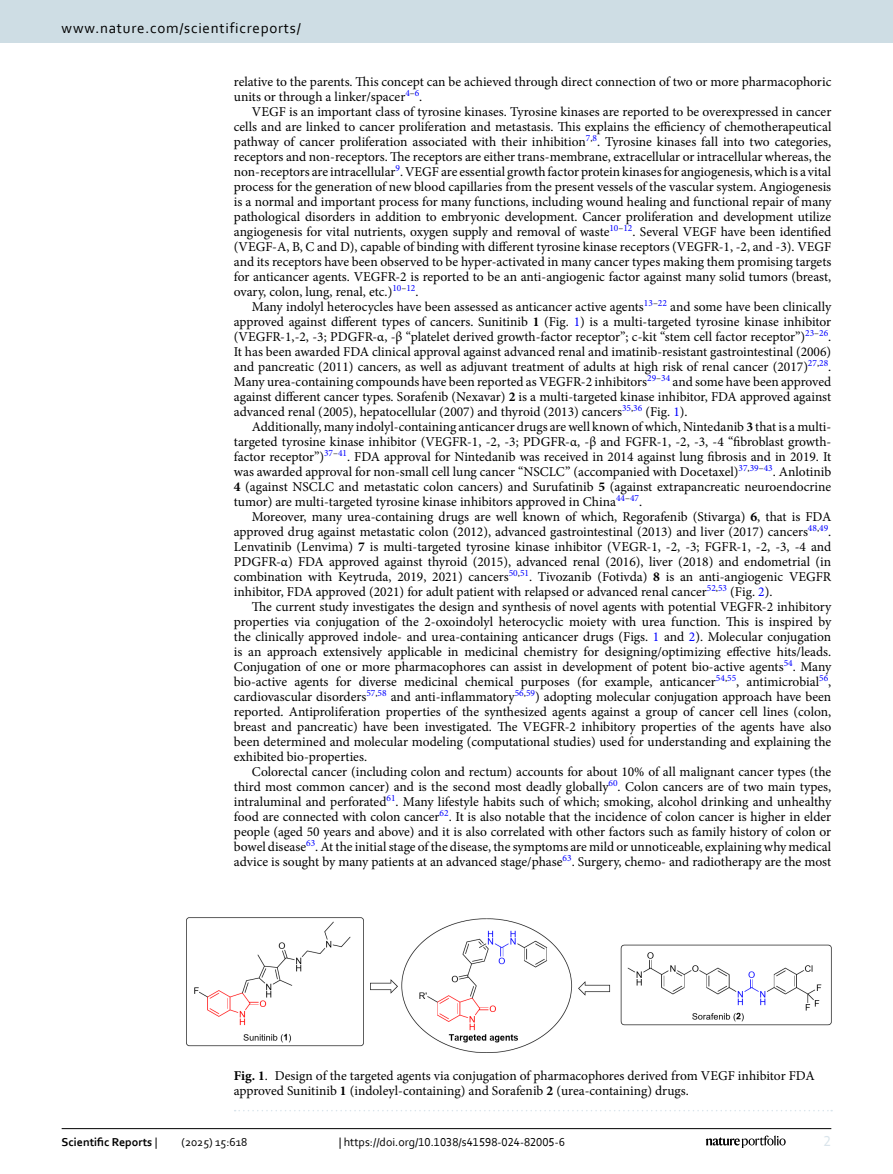
<style>
.page{position:relative;width:893px;height:1174px;background:#fff}
.page>*{position:absolute;margin:0;border:0;box-sizing:border-box;transform-origin:0 0}
.t1{font:15px "Corbel";letter-spacing:.05em;color:#000}
.t2{font:15px "Corbel";color:#d9e4eb}
.Body_Text_Indent{font:13.5px/15px "Minion Pro";color:#000;text-align:justify}
.Figure_Caption{font:13.5px/15px "Minion Pro";color:#000}
.t3{font:12px "Corbel";color:#000}
.t4{font:700 12px "Corbel";color:#000}
.s1{font-weight:700}
.s2{color:#00f}
.s3{font-weight:400}
</style>
<div class="page">
<img style="left:187px;top:917px;width:644px;height:135px">
<svg style="left:235px;top:1110px;width:597px;height:1px"></svg>
<hr style="left:62px;top:1128px;width:769px;height:1px;background:#000">
<svg style="left:706px;top:1135px;width:80px;height:12px"></svg>
<div style="left:0;top:0;width:893px;height:43px;background:#cedde4"></div>
<p class="t1" style="left:62px;top:18px;width:241px">www.nature.com/scientificreports/</p>
<p class="Body_Text_Indent" style="left:234px;top:74px;width:599px">relative to the parents. This concept can be achieved through direct connection of two or more pharmacophoric units or through a linker/spacer<sup>4</sup><sup>–</sup><sup>6</sup>.</p>
<p class="Body_Text_Indent" style="left:234px;top:104px;width:599px;text-indent:18px">VEGF is an important class of tyrosine kinases. Tyrosine kinases are reported to be overexpressed in cancer cells and are linked to cancer proliferation and metastasis. This explains the efficiency of chemotherapeutical pathway of cancer proliferation associated with their inhibition<sup>7</sup><sup>,</sup><sup>8</sup>. Tyrosine kinases fall into two categories, receptors and non-receptors. The receptors are either trans-membrane, extracellular or intracellular whereas, the non-receptors are intracellular<sup>9</sup>. VEGF are essential growth factor protein kinases for angiogenesis, which is a vital process for the generation of new blood capillaries from the present vessels of the vascular system. Angiogenesis is a normal and important process for many functions, including wound healing and functional repair of many pathological disorders in addition to embryonic development. Cancer proliferation and development utilize angiogenesis for vital nutrients, oxygen supply and removal of waste<sup>10</sup><sup>–</sup><sup>12</sup>. Several VEGF have been identified (VEGF-A, B, C and D), capable of binding with different tyrosine kinase receptors (VEGFR-1, -2, and -3). VEGF and its receptors have been observed to be hyper-activated in many cancer types making them promising targets for anticancer agents. VEGFR-2 is reported to be an anti-angiogenic factor against many solid tumors (breast, ovary, colon, lung, renal, etc.)<sup>10</sup><sup>–</sup><sup>12</sup>.</p>
<p class="Body_Text_Indent" style="left:234px;top:299px;width:599px;text-indent:18px">Many indolyl heterocycles have been assessed as anticancer active agents<sup>13</sup><sup>–</sup><sup>22</sup> and some have been clinically approved against different types of cancers. Sunitinib <span class="s1">1</span> (Fig. <span class="s2">1</span>) is a multi-targeted tyrosine kinase inhibitor (VEGFR-1,-2, -3; PDGFR-α, -β “platelet derived growth-factor receptor”; c-kit “stem cell factor receptor”)<sup>23</sup><sup>–</sup><sup>26</sup>.<br>It has been awarded FDA clinical approval against advanced renal and imatinib-resistant gastrointestinal (2006) and pancreatic (2011) cancers, as well as adjuvant treatment of adults at high risk of renal cancer (2017)<sup>27</sup><sup>,</sup><sup>28</sup>.<br>Many urea-containing compounds have been reported as VEGFR-2 inhibitors<sup>29</sup><sup>–</sup><sup>34</sup> and some have been approved against different cancer types. Sorafenib (Nexavar) <span class="s1">2</span> is a multi-targeted kinase inhibitor, FDA approved against advanced renal (2005), hepatocellular (2007) and thyroid (2013) cancers<sup>35</sup><sup>,</sup><sup>36</sup> (Fig. <span class="s2">1</span>).</p>
<p class="Body_Text_Indent" style="left:234px;top:419px;width:599px;text-indent:18px">Additionally, many indolyl-containing anticancer drugs are well known of which, Nintedanib <span class="s1">3</span> that is a multi&shy;targeted tyrosine kinase inhibitor (VEGFR-1, -2, -3; PDGFR-α, -β and FGFR-1, -2, -3, -4 “fibroblast growth&shy;factor receptor”)<sup>37</sup><sup>–</sup><sup>41</sup>. FDA approval for Nintedanib was received in 2014 against lung fibrosis and in 2019. It was awarded approval for non-small cell lung cancer “NSCLC” (accompanied with Docetaxel)<sup>37</sup><sup>,</sup><sup>39</sup><sup>–</sup><sup>43</sup>. Anlotinib <span class="s1">4</span> (against NSCLC and metastatic colon cancers) and Surufatinib <span class="s1">5</span> (against extrapancreatic neuroendocrine tumor) are multi-targeted tyrosine kinase inhibitors approved in China<sup>44</sup><sup>–</sup><sup>47</sup>.</p>
<p class="Body_Text_Indent" style="left:234px;top:509px;width:599px;text-indent:18px">Moreover, many urea-containing drugs are well known of which, Regorafenib (Stivarga) <span class="s1">6</span>, that is FDA approved drug against metastatic colon (2012), advanced gastrointestinal (2013) and liver (2017) cancers<sup>48</sup><sup>,</sup><sup>49</sup>.<br>Lenvatinib (Lenvima) <span class="s1">7</span> is multi-targeted tyrosine kinase inhibitor (VEGR-1, -2, -3; FGFR-1, -2, -3, -4 and PDGFR-α) FDA approved against thyroid (2015), advanced renal (2016), liver (2018) and endometrial (in combination with Keytruda, 2019, 2021) cancers<sup>50</sup><sup>,</sup><sup>51</sup>. Tivozanib (Fotivda) <span class="s1">8</span> is an anti-angiogenic VEGFR inhibitor, FDA approved (2021) for adult patient with relapsed or advanced renal cancer<sup>52</sup><sup>,</sup><sup>53</sup> (Fig. <span class="s2">2</span>).</p>
<p class="Body_Text_Indent" style="left:234px;top:599px;width:599px;text-indent:18px">The current study investigates the design and synthesis of novel agents with potential VEGFR-2 inhibitory properties via conjugation of the 2-oxoindolyl heterocyclic moiety with urea function. This is inspired by the clinically approved indole- and urea-containing anticancer drugs (Figs. <span class="s2">1</span> and <span class="s2">2</span>). Molecular conjugation is an approach extensively applicable in medicinal chemistry for designing/optimizing effective hits/leads.<br>Conjugation of one or more pharmacophores can assist in development of potent bio-active agents<sup>54</sup>. Many bio-active agents for diverse medicinal chemical purposes (for example, anticancer<sup>54</sup><sup>,</sup><sup>55</sup>, antimicrobial<sup>56</sup>, cardiovascular disorders<sup>57</sup><sup>,</sup><sup>58</sup> and anti-inflammatory<sup>56</sup><sup>,</sup><sup>59</sup>) adopting molecular conjugation approach have been reported. Antiproliferation properties of the synthesized agents against a group of cancer cell lines (colon, breast and pancreatic) have been investigated. The VEGFR-2 inhibitory properties of the agents have also been determined and molecular modeling (computational studies) used for understanding and explaining the exhibited bio-properties.</p>
<p class="Body_Text_Indent" style="left:234px;top:764px;width:599px;text-indent:18px">Colorectal cancer (including colon and rectum) accounts for about 10% of all malignant cancer types (the third most common cancer) and is the second most deadly globally<sup>60</sup>. Colon cancers are of two main types, intraluminal and perforated<sup>61</sup>. Many lifestyle habits such of which; smoking, alcohol drinking and unhealthy food are connected with colon cancer<sup>62</sup>. It is also notable that the incidence of colon cancer is higher in elder people (aged 50 years and above) and it is also correlated with other factors such as family history of colon or bowel disease<sup>63</sup>. At the initial stage of the disease, the symptoms are mild or unnoticeable, explaining why medical advice is sought by many patients at an advanced stage/phase<sup>63</sup>. Surgery, chemo- and radiotherapy are the most</p>
<p class="Figure_Caption" style="left:234px;top:1068px;width:582px"><span class="s1">Fig. 1</span>. Design of the targeted agents via conjugation of pharmacophores derived from VEGF inhibitor FDA approved Sunitinib <span class="s1">1</span> (indoleyl-containing) and Sorafenib <span class="s1">2</span> (urea-containing) drugs.</p>
<p class="t4" style="left:62px;top:1134px;width:97px">Scientific Reports <span class="s3">|</span></p>
<p class="t3" style="left:181px;top:1134px;width:67px">(2025) 15:618</p>
<p class="t3" style="left:339px;top:1134px;width:228px">| https://doi.org/10.1038/s41598-024-82005-6</p>
<p class="t2" style="left:824px;top:1132px;width:9px">2</p>
</div>
